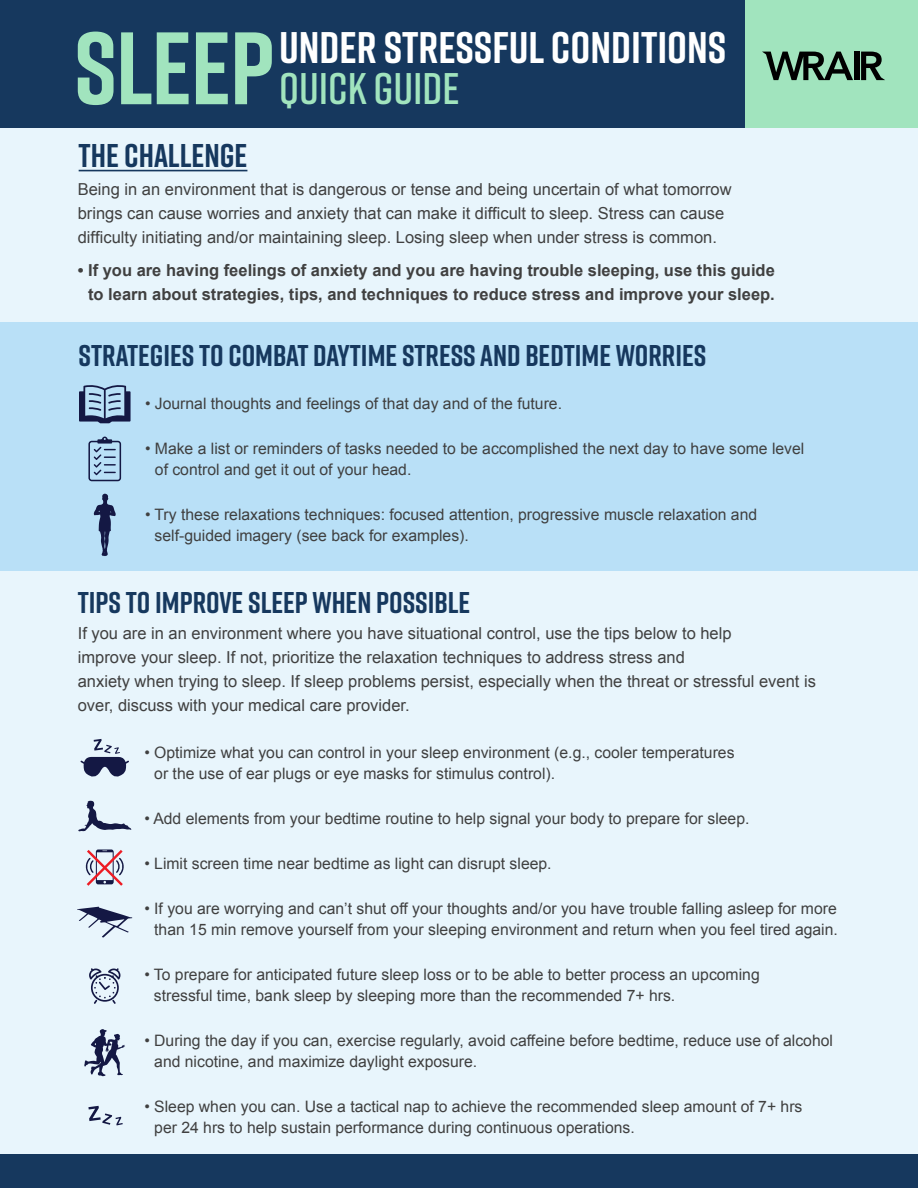
<style>
.page{position:relative;width:918px;height:1188px;background:#fff}
.page>*{position:absolute;margin:0;border:0;box-sizing:border-box;transform-origin:0 0}
.t1{font:700 102.6px "Rift";letter-spacing:-.01em;color:#a1e4be}
.t2{font:700 44.25px "Rift";color:#fff}
.t3{font:600 44.25px "Rift";color:#a1e4be}
.t4{font:700 32.85px "Rift";color:#16385e}
.t5{font:700 30px "Rift";color:#16385e}
.t6{font:16.5px/24px "Arial";color:#404040}
.t7{font:700 16.5px/24px "Arial";color:#404040;text-align:right}
.t8{font:15.75px/21px "Arial";color:#404040}
</style>
<div class="page">
<div style="left:0;top:551px;width:918px;height:637px;background:#e8f5fc"></div>
<div style="left:0;top:317px;width:918px;height:253px;background:#b9e0f7"></div>
<div style="left:0;top:108px;width:918px;height:214px;background:#e8f5fc"></div>
<div style="left:0;top:1154px;width:918px;height:34px;background:#16385e"></div>
<div style="left:0;top:0;width:918px;height:127px;background:#16385e"></div>
<div style="left:745px;top:0;width:173px;height:127px;background:#a1e4be"></div>
<hr style="left:79px;top:170px;width:168px;height:1px;background:#16385e">
<svg style="left:762px;top:52px;width:91px;height:28px"></svg>
<div style="left:855px;top:52px;width:5px;height:28px;background:#000"></div>
<svg style="left:861px;top:52px;width:24px;height:28px"></svg>
<svg style="left:84px;top:1029px;width:41px;height:47px"></svg>
<svg style="left:80px;top:739px;width:49px;height:38px"></svg>
<svg style="left:77px;top:907px;width:55px;height:31px"></svg>
<svg style="left:85px;top:849px;width:39px;height:37px"></svg>
<svg style="left:89px;top:968px;width:31px;height:36px"></svg>
<svg style="left:88px;top:1106px;width:35px;height:19px"></svg>
<svg style="left:78px;top:801px;width:53px;height:30px"></svg>
<svg style="left:88px;top:437px;width:33px;height:44px"></svg>
<svg style="left:79px;top:385px;width:52px;height:38px"></svg>
<svg style="left:94px;top:494px;width:22px;height:62px"></svg>
<p class="t1" style="left:74px;top:-5px;width:202px">SLEEP</p>
<p class="t2" style="left:279px;top:16px;width:449px">UNDER STRESSFUL CONDITIONS</p>
<p class="t3" style="left:279px;top:57px;width:182px">QUICK GUIDE</p>
<p class="t4" style="left:79px;top:132px;width:170px">THE CHALLENGE</p>
<p class="t6" style="left:78px;top:177px;width:655px">Being in an environment that is dangerous or tense and being uncertain of what tomorrow brings can cause worries and anxiety that can make it difficult to sleep. Stress can cause difficulty initiating and/or maintaining sleep. Losing sleep when under stress is common.</p>
<p class="t7" style="left:78px;top:259px;width:699px">• If you are having feelings of anxiety and you are having trouble sleeping, use this guide to learn about strategies, tips, and techniques to reduce stress and improve your sleep.</p>
<p class="t5" style="left:79px;top:334px;width:629px">STRATEGIES TO COMBAT DAYTIME STRESS AND BEDTIME WORRIES</p>
<p class="t8" style="left:145px;top:393px;width:419px">• Journal thoughts and feelings of that day and of the future.</p>
<p class="t8" style="left:155px;top:438px;width:651px;text-indent:-10px">• Make a list or reminders of tasks needed to be accomplished the next day to have some level of control and get it out of your head.</p>
<p class="t8" style="left:155px;top:504px;width:604px;text-indent:-10px">• Try these relaxations techniques: focused attention, progressive muscle relaxation and self-guided imagery (see back for examples).</p>
<p class="t5" style="left:78px;top:581px;width:394px">TIPS TO IMPROVE SLEEP WHEN POSSIBLE</p>
<p class="t6" style="left:78px;top:622px;width:740px">If you are in an environment where you have situational control, use the tips below to help<br>improve your sleep. If not, prioritize the relaxation techniques to address stress and<br>anxiety when trying to sleep. If sleep problems persist, especially when the threat or stressful event is over, discuss with your medical care provider.</p>
<p class="t8" style="left:154px;top:742px;width:582px;text-indent:-10px">• Optimize what you can control in your sleep environment (e.g., cooler temperatures or the use of ear plugs or eye masks for stimulus control).</p>
<p class="t8" style="left:144px;top:808px;width:607px">• Add elements from your bedtime routine to help signal your body to prepare for sleep.</p>
<p class="t8" style="left:144px;top:853px;width:409px">• Limit screen time near bedtime as light can disrupt sleep.</p>
<p class="t8" style="left:144px;top:898px;width:695px;text-align:right">• If you are worrying and can’t shut off your thoughts and/or you have trouble falling asleep for more than 15 min remove yourself from your sleeping environment and return when you feel tired again.</p>
<p class="t8" style="left:154px;top:964px;width:607px;text-indent:-10px">• To prepare for anticipated future sleep loss or to be able to better process an upcoming stressful time, bank sleep by sleeping more than the recommended 7+ hrs.</p>
<p class="t8" style="left:154px;top:1030px;width:680px;text-indent:-10px">• During the day if you can, exercise regularly, avoid caffeine before bedtime, reduce use of alcohol and nicotine, and maximize daylight exposure.</p>
<p class="t8" style="left:154px;top:1096px;width:650px;text-indent:-10px">• Sleep when you can. Use a tactical nap to achieve the recommended sleep amount of 7+ hrs per 24 hrs to help sustain performance during continuous operations.</p>
</div>
